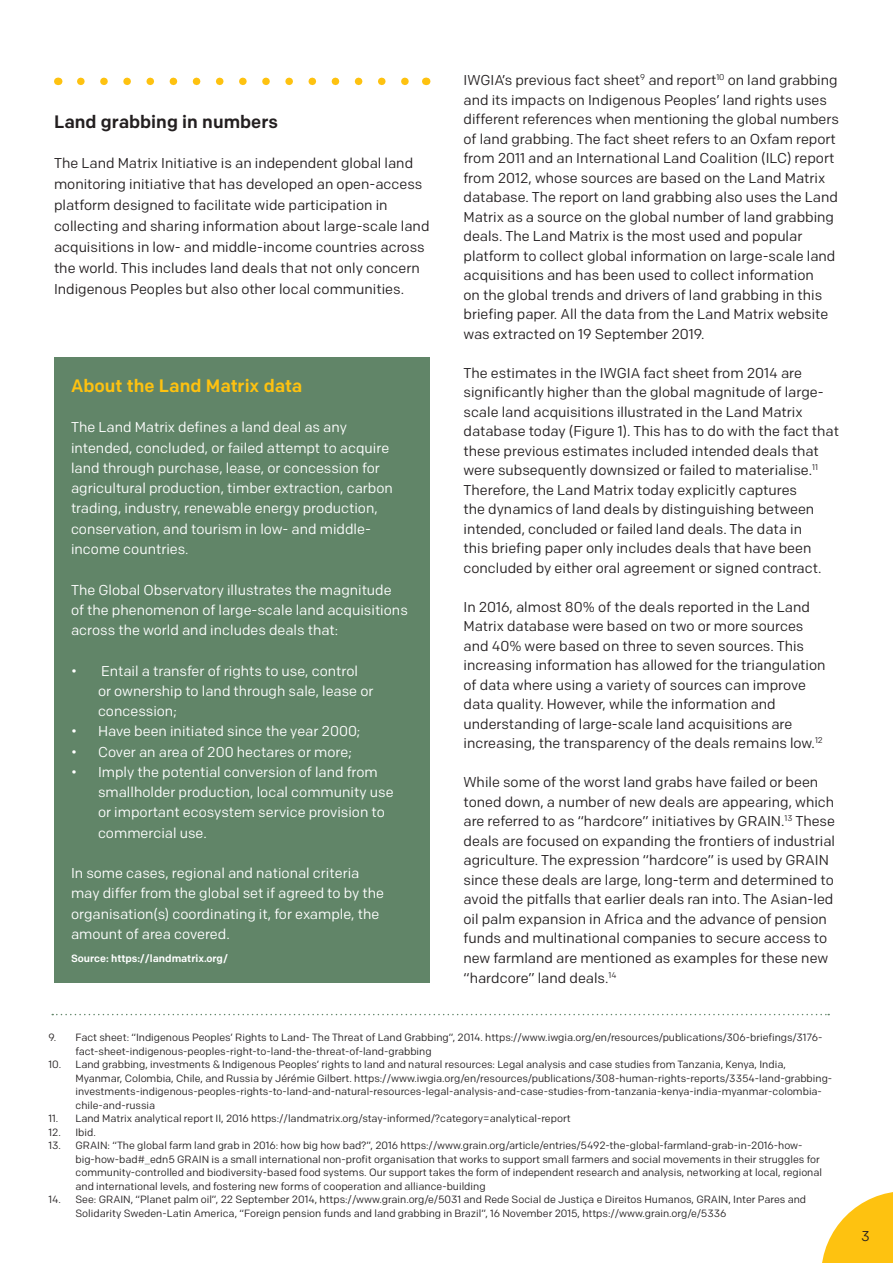
<style>
.page{position:relative;width:893px;height:1263px;background:#fff}
.page>*{position:absolute;margin:0;border:0;box-sizing:border-box;transform-origin:0 0}
.t1{font:500 18px "Colfax";color:#fec210}
.t2{font:500 18px "Colfax";color:#231f20}
.t3{font:14.25px/19.5px "Colfax";color:#231f20}
.t4{font:14.25px/20.2px "Colfax";color:#fff}
.t5{font:10.5px/13.5px "Colfax";color:#231f20}
.t6{font:500 10.5px "Colfax";color:#fff}
</style>
<div class="page">
<svg style="left:822px;top:1192px;width:71px;height:71px"></svg>
<svg style="left:81px;top:78px;width:328px;height:7px"></svg>
<svg style="left:52px;top:1014px;width:777px;height:1px"></svg>
<div style="left:54px;top:357px;width:375px;height:626px;background:#618568"></div>
<p class="t2" style="left:54px;top:110px;width:225px">Land grabbing in numbers</p>
<p class="t3" style="left:54px;top:153px;width:377px;line-height:21px">The Land Matrix Initiative is an independent global land monitoring initiative that has developed an open-access platform designed to facilitate wide participation in collecting and sharing information about large-scale land acquisitions in low- and middle-income countries across the world. This includes land deals that not only concern Indigenous Peoples but also other local communities.</p>
<p class="t1" style="left:71px;top:375px;width:233px">About the Land Matrix data</p>
<p class="t4" style="left:71px;top:417px;width:323px">The Land Matrix defines a land deal as any intended, concluded, or failed attempt to acquire land through purchase, lease, or concession for agricultural production, timber extraction, carbon trading, industry, renewable energy production, conservation, and tourism in low- and middle&shy;income countries.</p>
<p class="t4" style="left:71px;top:579px;width:338px">The Global Observatory illustrates the magnitude of the phenomenon of large-scale land acquisitions across the world and includes deals that:</p>
<p class="t4" style="left:98px;top:660px;width:277px;text-indent:-27px">• Entail a transfer of rights to use, control or ownership to land through sale, lease or concession;</p>
<p class="t4" style="left:71px;top:721px;width:291px">• Have been initiated since the year 2000;</p>
<p class="t4" style="left:71px;top:741px;width:282px">• Cover an area of 200 hectares or more;</p>
<p class="t4" style="left:98px;top:761px;width:297px;text-indent:-27px">• Imply the potential conversion of land from smallholder production, local community use or important ecosystem service provision to commercial use.</p>
<p class="t4" style="left:71px;top:863px;width:315px">In some cases, regional and national criteria may differ from the global set if agreed to by the organisation(s) coordinating it, for example, the amount of area covered.</p>
<p class="t6" style="left:71px;top:952px;width:158px">Source: https://landmatrix.org/</p>
<p class="t3" style="left:463px;top:70px;width:377px">IWGIA’s previous fact sheet<sup>9</sup> and report<sup>10</sup> on land grabbing and its impacts on Indigenous Peoples’ land rights uses different references when mentioning the global numbers of land grabbing. The fact sheet refers to an Oxfam report from 2011 and an International Land Coalition (ILC) report from 2012, whose sources are based on the Land Matrix database. The report on land grabbing also uses the Land Matrix as a source on the global number of land grabbing deals. The Land Matrix is the most used and popular platform to collect global information on large-scale land acquisitions and has been used to collect information<br>on the global trends and drivers of land grabbing in this briefing paper. All the data from the Land Matrix website was extracted on 19 September 2019.</p>
<p class="t3" style="left:463px;top:363px;width:377px">The estimates in the IWGIA fact sheet from 2014 are significantly higher than the global magnitude of large&shy;scale land acquisitions illustrated in the Land Matrix database today (Figure 1). This has to do with the fact that these previous estimates included intended deals that were subsequently downsized or failed to materialise.<sup>11<br></sup>Therefore, the Land Matrix today explicitly captures<br>the dynamics of land deals by distinguishing between intended, concluded or failed land deals. The data in<br>this briefing paper only includes deals that have been concluded by either oral agreement or signed contract.</p>
<p class="t3" style="left:463px;top:597px;width:363px">In 2016, almost 80% of the deals reported in the Land Matrix database were based on two or more sources and 40% were based on three to seven sources. This increasing information has allowed for the triangulation of data where using a variety of sources can improve data quality. However, while the information and understanding of large-scale land acquisitions are increasing, the transparency of the deals remains low.<sup>12</sup></p>
<p class="t3" style="left:463px;top:772px;width:373px">While some of the worst land grabs have failed or been toned down, a number of new deals are appearing, which are referred to as “hardcore” initiatives by GRAIN.<sup>13</sup> These deals are focused on expanding the frontiers of industrial agriculture. The expression “hardcore” is used by GRAIN since these deals are large, long-term and determined to avoid the pitfalls that earlier deals ran into. The Asian-led oil palm expansion in Africa and the advance of pension funds and multinational companies to secure access to new farmland are mentioned as examples for these new “hardcore” land deals.<sup>14</sup></p>
<p class="t5" style="left:75px;top:1030px;width:748px;text-indent:-27px">9. Fact sheet: “Indigenous Peoples’ Rights to Land- The Threat of Land Grabbing”, 2014. https://www.iwgia.org/en/resources/publications/306-briefings/3176- fact-sheet-indigenous-peoples-right-to-land-the-threat-of-land-grabbing</p>
<p class="t5" style="left:75px;top:1057px;width:758px;text-indent:-27px">10. Land grabbing, investments &amp; Indigenous Peoples’ rights to land and natural resources: Legal analysis and case studies from Tanzania, Kenya, India, Myanmar, Colombia, Chile, and Russia by Jérémie Gilbert. https://www.iwgia.org/en/resources/publications/308-human-rights-reports/3354-land-grabbing&shy;investments-indigenous-peoples-rights-to-land-and-natural-resources-legal-analysis-and-case-studies-from-tanzania-kenya-india-myanmar-colombia&shy;chile-and-russia</p>
<p class="t5" style="left:48px;top:1111px;width:524px">11. Land Matrix analytical report II, 2016 https://landmatrix.org/stay-informed/?category=analytical-report</p>
<p class="t5" style="left:48px;top:1125px;width:49px">12. Ibid.</p>
<p class="t5" style="left:75px;top:1138px;width:748px;text-indent:-27px">13. GRAIN: “The global farm land grab in 2016: how big how bad?”, 2016 https://www.grain.org/article/entries/5492-the-global-farmland-grab-in-2016-how&shy;big-how-bad#_edn5 GRAIN is a small international non-profit organisation that works to support small farmers and social movements in their struggles for community-controlled and biodiversity-based food systems. Our support takes the form of independent research and analysis, networking at local, regional and international levels, and fostering new forms of cooperation and alliance-building</p>
<p class="t5" style="left:75px;top:1192px;width:732px;text-indent:-27px">14. See: GRAIN, “Planet palm oil”, 22 September 2014, https://www.grain.org/e/5031 and Rede Social de Justiça e Direitos Humanos, GRAIN, Inter Pares and<br>Solidarity Sweden-Latin America, “Foreign pension funds and land grabbing in Brazil”, 16 November 2015, https://www.grain.org/e/5336</p>
<p class="t3" style="left:861px;top:1226px;width:10px">3</p>
</div>
